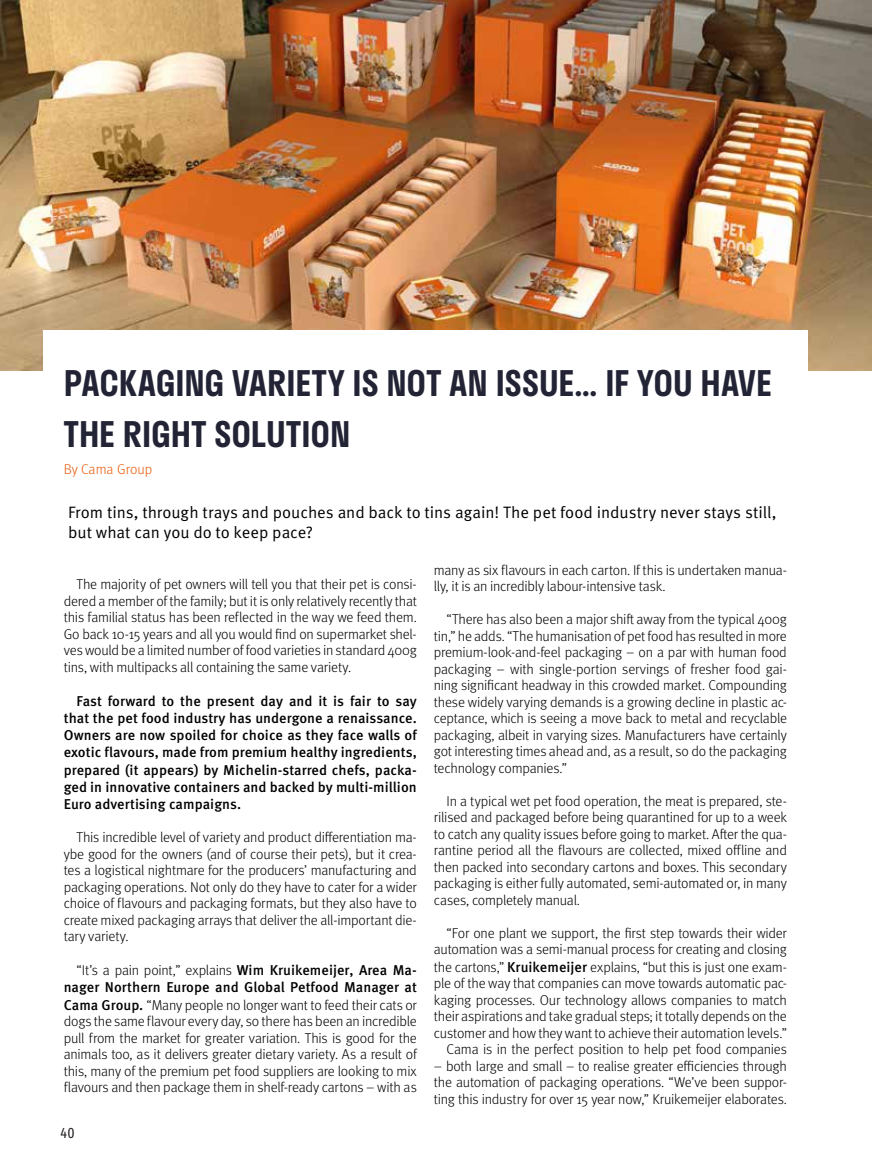
<style>
.page{position:relative;width:872px;height:1170px;background:#fff}
.page>*{position:absolute;margin:0;border:0;box-sizing:border-box;transform-origin:0 0}
.t1{font:600 34.5px/51px "Stratos";color:#222334}
.t2{font:16.5px/19.8px "Meta Pro Norm";color:#000}
.t3{font:15px "Fira Sans Compressed";color:#231e1e}
.t4{font:300 14.25px/16.5px "Meta Pro";letter-spacing:-.015em;color:#000;text-align:justify}
.t5{font:500 14.25px/17.2px "Meta Pro";letter-spacing:.005em;color:#000;text-align:justify}
.t6{font:300 14.25px "Meta Pro";color:#ea5b0b}
.s1{font-weight:500}
</style>
<div class="page">
<img style="left:0;top:0;width:872px;height:370px">
<div style="left:43px;top:330px;width:764px;height:178px;background:#fff"></div>
<h1 class="t1" style="left:64px;top:356px;width:709px">PACKAGING VARIETY IS NOT AN ISSUE… IF YOU HAVE<br>THE RIGHT SOLUTION</h1>
<p class="t6" style="left:64px;top:458px;width:90px">By Cama Group</p>
<p class="t2" style="left:68px;top:501px;width:710px">From tins, through trays and pouches and back to tins again! The pet food industry never stays still, but what can you do to keep pace?</p>
<p class="t4" style="left:64px;top:575px;width:354px;text-indent:13px">The majority of pet owners will tell you that their pet is consi&shy;dered a member of the family; but it is only relatively recently that this familial status has been reflected in the way we feed them.<br>Go back 10-15 years and all you would find on supermarket shel&shy;ves would be a limited number of food varieties in standard 400g tins, with multipacks all containing the same variety.</p>
<p class="t5" style="left:64px;top:691px;width:355px;text-indent:13px">Fast forward to the present day and it is fair to say that the pet food industry has undergone a renaissance.<br>Owners are now spoiled for choice as they face walls of exotic flavours, made from premium healthy ingredients, prepared (it appears) by Michelin-starred chefs, packa&shy;ged in innovative containers and backed by multi-million Euro advertising campaigns.</p>
<p class="t4" style="left:64px;top:828px;width:354px;text-indent:13px">This incredible level of variety and product differentiation ma&shy;ybe good for the owners (and of course their pets), but it crea&shy;tes a logistical nightmare for the producers’ manufacturing and packaging operations. Not only do they have to cater for a wider choice of flavours and packaging formats, but they also have to create mixed packaging arrays that deliver the all-important die&shy;tary variety.</p>
<p class="t4" style="left:64px;top:961px;width:355px;text-indent:13px">“It’s a pain point,” explains <span class="s1">Wim Kruikemeijer, Area Ma&shy;nager Northern Europe and Global Petfood Manager at Cama Group.</span> “Many people no longer want to feed their cats or dogs the same flavour every day, so there has been an incredible pull from the market for greater variation. This is good for the animals too, as it delivers greater dietary variety. As a result of this, many of the premium pet food suppliers are looking to mix flavours and then package them in shelf-ready cartons – with as</p>
<p class="t4" style="left:434px;top:560px;width:354px">many as six flavours in each carton. If this is undertaken manua&shy;lly, it is an incredibly labour-intensive task.</p>
<p class="t4" style="left:434px;top:610px;width:354px;text-indent:13px">“There has also been a major shift away from the typical 400g tin,” he adds. “The humanisation of pet food has resulted in more premium-look-and-feel packaging – on a par with human food packaging – with single-portion servings of fresher food gai&shy;ning significant headway in this crowded market. Compounding these widely varying demands is a growing decline in plastic ac&shy;ceptance, which is seeing a move back to metal and recyclable packaging, albeit in varying sizes. Manufacturers have certainly got interesting times ahead and, as a result, so do the packaging technology companies.”</p>
<p class="t4" style="left:434px;top:791px;width:354px;text-indent:13px">In a typical wet pet food operation, the meat is prepared, ste&shy;rilised and packaged before being quarantined for up to a week to catch any quality issues before going to market. After the qua&shy;rantine period all the flavours are collected, mixed offline and then packed into secondary cartons and boxes. This secondary packaging is either fully automated, semi-automated or, in many cases, completely manual.</p>
<p class="t4" style="left:434px;top:923px;width:354px;text-align:right">“For one plant we support, the first step towards their wider automation was a semi-manual process for creating and closing the cartons,” <span class="s1">Kruikemeijer</span> explains, “but this is just one exam&shy;ple of the way that companies can move towards automatic pac&shy;kaging processes. Our technology allows companies to match their aspirations and take gradual steps; it totally depends on the customer and how they want to achieve their automation levels.” Cama is in the perfect position to help pet food companies</p>
<p class="t4" style="left:434px;top:1056px;width:354px">– both large and small – to realise greater efficiencies through the automation of packaging operations. “We’ve been suppor&shy;ting this industry for over 15 year now,” Kruikemeijer elaborates.</p>
<p class="t3" style="left:61px;top:1121px;width:16px">40</p>
</div>
